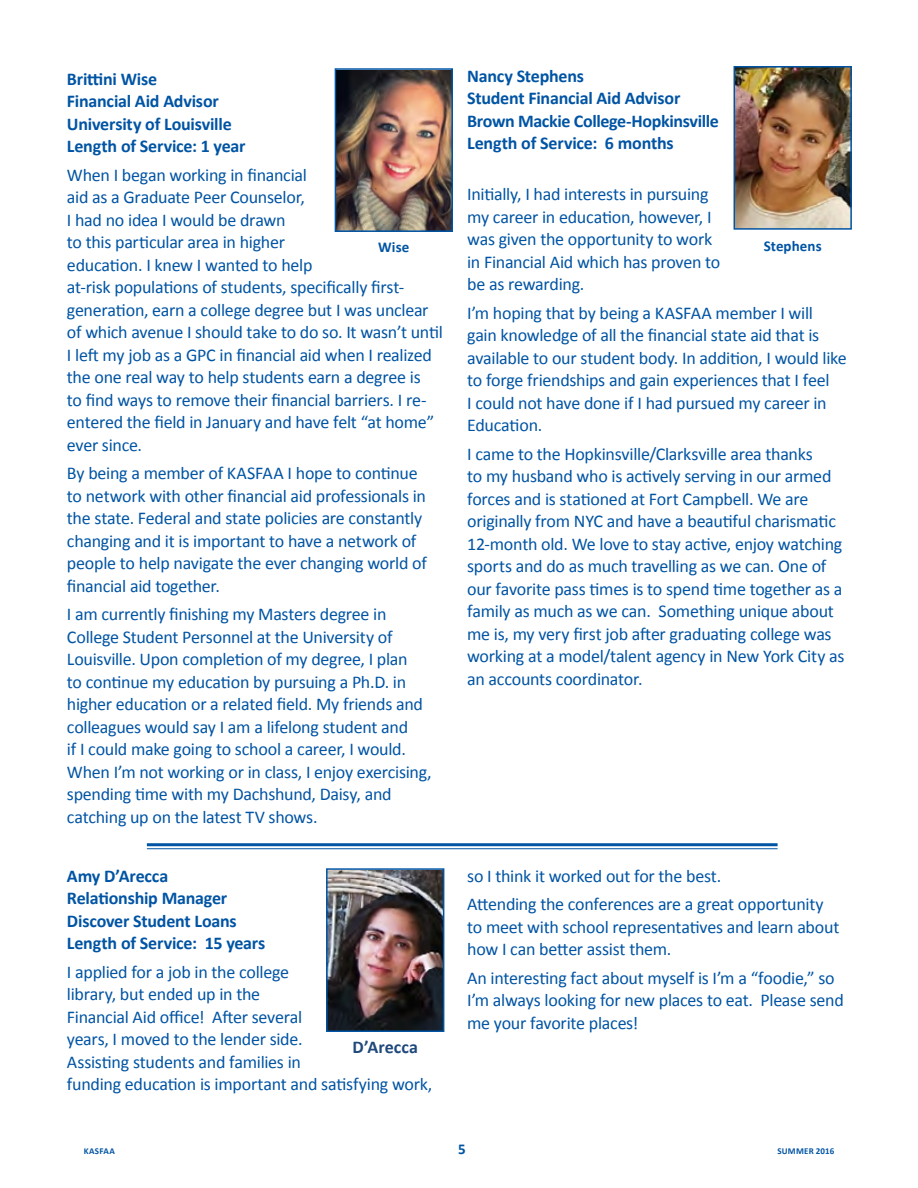
<style>
.page{position:relative;width:918px;height:1188px;background:#fff}
.page>*{position:absolute;margin:0;border:0;box-sizing:border-box;transform-origin:0 0}
.t1{font:18px/22.5px "Calibri";letter-spacing:-.015em;color:#0054a4}
.t2{font:700 18px/22.5px "Calibri";letter-spacing:-.01em;color:#0054a4}
.t3{font:700 18px "Calibri";color:#1f497d}
.t4{font:700 15px "Calibri";letter-spacing:.005em;color:#0054a4}
.t5{font:700 9px "Calibri";letter-spacing:.02em;color:#0054a4}
</style>
<div class="page">
<img style="left:737px;top:69px;width:112px;height:158px">
<div style="left:734px;top:66px;width:118px;height:164px;border:2px solid #0054a4"></div>
<img style="left:338px;top:71px;width:112px;height:158px">
<div style="left:335px;top:68px;width:118px;height:164px;border:2px solid #0054a4"></div>
<img style="left:329px;top:871px;width:112px;height:158px">
<div style="left:326px;top:868px;width:118px;height:164px;border:2px solid #0054a4"></div>
<hr style="left:147px;top:843px;width:631px;height:3px;background:#0054a4">
<hr style="left:147px;top:848px;width:631px;height:1px;background:#0054a4">
<p class="t2" style="left:467px;top:64px;width:253px">Nancy Stephens<br>Student Financial Aid Advisor<br>Brown Mackie College-Hopkinsville<br>Length of Service: 6 months</p>
<p class="t1" style="left:467px;top:182px;width:255px">Initially, I had interests in pursuing my career in education, however, I was given the opportunity to work in Financial Aid which has proven to be as rewarding.</p>
<p class="t1" style="left:467px;top:301px;width:381px">I’m hoping that by being a KASFAA member I will gain knowledge of all the financial state aid that is available to our student body. In addition, I would like to forge friendships and gain experiences that I feel<br>I could not have done if I had pursued my career in Education.</p>
<p class="t1" style="left:467px;top:442px;width:379px">I came to the Hopkinsville/Clarksville area thanks<br>to my husband who is actively serving in our armed forces and is stationed at Fort Campbell. We are originally from NYC and have a beautiful charismatic 12-month old. We love to stay active, enjoy watching sports and do as much travelling as we can. One of our favorite pass times is to spend time together as a family as much as we can. Something unique about me is, my very first job after graduating college was working at a model/talent agency in New York City as an accounts coordinator.</p>
<p class="t2" style="left:67px;top:67px;width:180px">Brittini Wise<br>Financial Aid Advisor<br>University of Louisville<br>Length of Service: 1 year</p>
<p class="t1" style="left:67px;top:163px;width:378px">When I began working in financial<br>aid as a Graduate Peer Counselor,<br>I had no idea I would be drawn<br>to this particular area in higher<br>education. I knew I wanted to help<br>at-risk populations of students, specifically first&shy;generation, earn a college degree but I was unclear of which avenue I should take to do so. It wasn’t until I left my job as a GPC in financial aid when I realized the one real way to help students earn a degree is<br>to find ways to remove their financial barriers. I re&shy;entered the field in January and have felt “at home” ever since.</p>
<p class="t1" style="left:67px;top:461px;width:361px">By being a member of KASFAA I hope to continue to network with other financial aid professionals in the state. Federal and state policies are constantly changing and it is important to have a network of people to help navigate the ever changing world of financial aid together.</p>
<p class="t1" style="left:67px;top:602px;width:366px">I am currently finishing my Masters degree in College Student Personnel at the University of Louisville. Upon completion of my degree, I plan<br>to continue my education by pursuing a Ph.D. in higher education or a related field. My friends and colleagues would say I am a lifelong student and<br>if I could make going to school a career, I would.<br>When I’m not working or in class, I enjoy exercising, spending time with my Dachshund, Daisy, and catching up on the latest TV shows.</p>
<p class="t4" style="left:378px;top:238px;width:33px">Wise</p>
<p class="t4" style="left:764px;top:237px;width:59px">Stephens</p>
<p class="t2" style="left:67px;top:864px;width:200px">Amy D’Arecca<br>Relationship Manager<br>Discover Student Loans<br>Length of Service: 15 years</p>
<p class="t1" style="left:67px;top:960px;width:367px">I applied for a job in the college<br>library, but ended up in the<br>Financial Aid office! After several<br>years, I moved to the lender side.<br>Assisting students and families in<br>funding education is important and satisfying work,</p>
<p class="t3" style="left:353px;top:1036px;width:67px">D’Arecca</p>
<p class="t1" style="left:467px;top:861px;width:358px;line-height:28.5px">so I think it worked out for the best.<br>Attending the conferences are a great opportunity</p>
<p class="t1" style="left:467px;top:915px;width:374px">to meet with school representatives and learn about how I can better assist them.</p>
<p class="t1" style="left:467px;top:966px;width:378px">An interesting fact about myself is I’m a “foodie,” so<br>I’m always looking for new places to eat. Please send me your favorite places!</p>
<p class="t5" style="left:84px;top:1146px;width:33px">KASFAA</p>
<p class="t4" style="left:458px;top:1140px;width:9px">5</p>
<p class="t5" style="left:777px;top:1146px;width:58px">SUMMER 2016</p>
</div>
